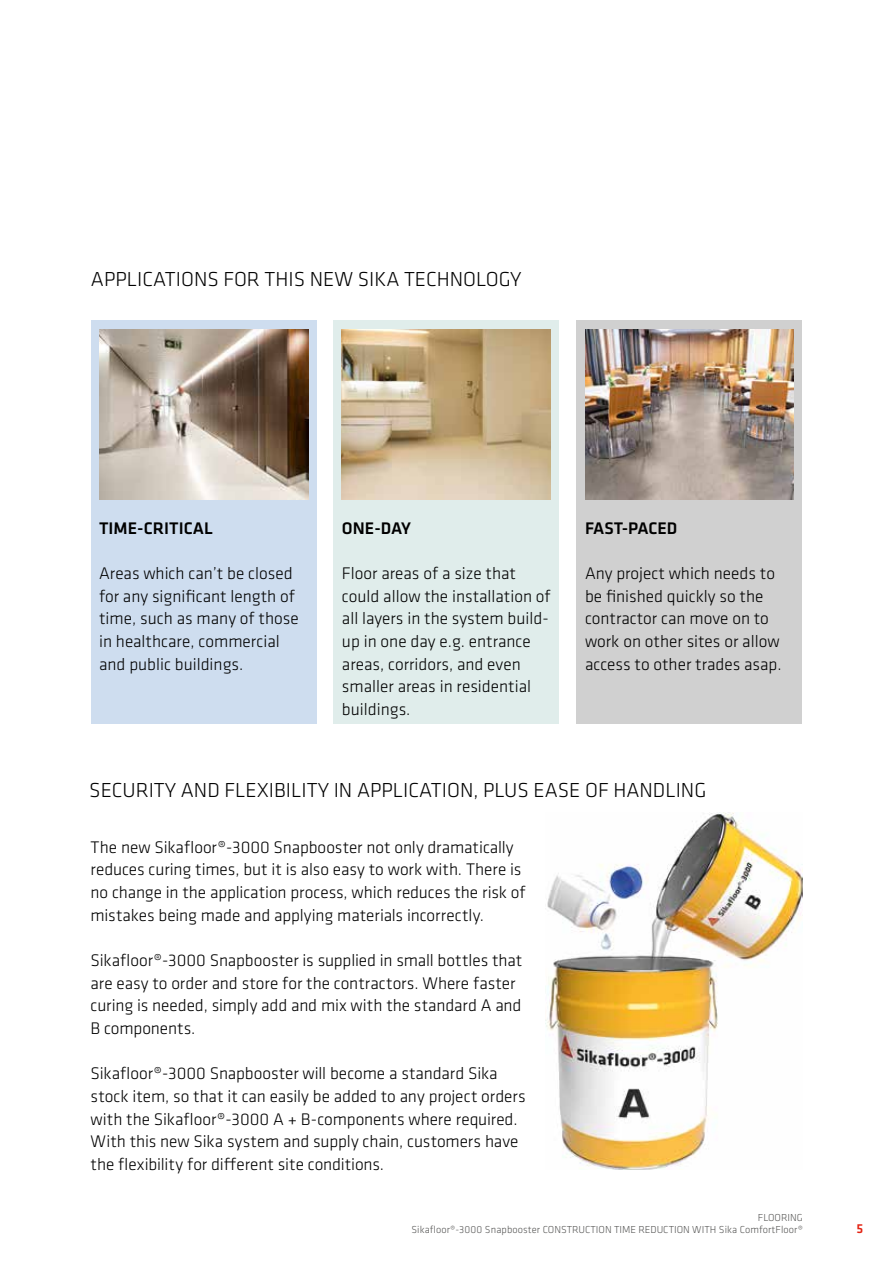
<style>
.page{position:relative;width:893px;height:1263px;background:#fff}
.page>*{position:absolute;margin:0;border:0;box-sizing:border-box;transform-origin:0 0}
.t1{font:300 21px "Klavika";color:#000}
.t2{font:300 17.4px/22.6px "Klavika";color:#000}
.t3{font:500 17.4px "Klavika";color:#000}
.t4{font:500 13.5px "Klavika";color:#e42313}
.t5{font:300 10.5px/12.6px "Klavika";color:#575756;text-align:right}
</style>
<div class="page">
<div style="left:576px;top:320px;width:226px;height:403px;background:#d0d0d0"></div>
<div style="left:333px;top:320px;width:226px;height:403px;background:#e0edeb"></div>
<div style="left:91px;top:320px;width:226px;height:403px;background:#ceddef"></div>
<img style="left:99px;top:329px;width:209px;height:170px">
<img style="left:342px;top:329px;width:209px;height:170px">
<img style="left:585px;top:329px;width:209px;height:170px">
<img style="left:545px;top:813px;width:257px;height:357px">
<p class="t1" style="left:91px;top:267px;width:432px">APPLICATIONS FOR THIS NEW SIKA TECHNOLOGY</p>
<p class="t3" style="left:99px;top:516px;width:115px">TIME-CRITICAL</p>
<p class="t2" style="left:99px;top:562px;width:201px">Areas which can’t be closed for any significant length of time, such as many of those in healthcare, commercial and public buildings.</p>
<p class="t3" style="left:342px;top:516px;width:71px">ONE-DAY</p>
<p class="t2" style="left:342px;top:562px;width:210px">Floor areas of a size that could allow the installation of all layers in the system build&shy;up in one day e.g. entrance areas, corridors, and even smaller areas in residential buildings.</p>
<p class="t3" style="left:585px;top:516px;width:94px">FAST-PACED</p>
<p class="t2" style="left:585px;top:562px;width:198px">Any project which needs to be finished quickly so the contractor can move on to work on other sites or allow access to other trades asap.</p>
<p class="t1" style="left:89px;top:777px;width:619px">SECURITY AND FLEXIBILITY IN APPLICATION, PLUS EASE OF HANDLING</p>
<p class="t2" style="left:91px;top:835px;width:437px">The new Sikafloor®-3000 Snapbooster not only dramatically reduces curing times, but it is also easy to work with. There is no change in the application process, which reduces the risk of mistakes being made and applying materials incorrectly.</p>
<p class="t2" style="left:91px;top:949px;width:433px">Sikafloor®-3000 Snapbooster is supplied in small bottles that are easy to order and store for the contractors. Where faster curing is needed, simply add and mix with the standard A and B components.</p>
<p class="t2" style="left:91px;top:1062px;width:437px">Sikafloor®-3000 Snapbooster will become a standard Sika stock item, so that it can easily be added to any project orders with the Sikafloor®-3000 A + B-components where required.<br>With this new Sika system and supply chain, customers have the flexibility for different site conditions.</p>
<p class="t5" style="left:411px;top:1211px;width:393px">FLOORING<br>Sikafloor®-3000 Snapbooster CONSTRUCTION TIME REDUCTION WITH Sika ComfortFloor®</p>
<p class="t4" style="left:856px;top:1219px;width:8px">5</p>
</div>
